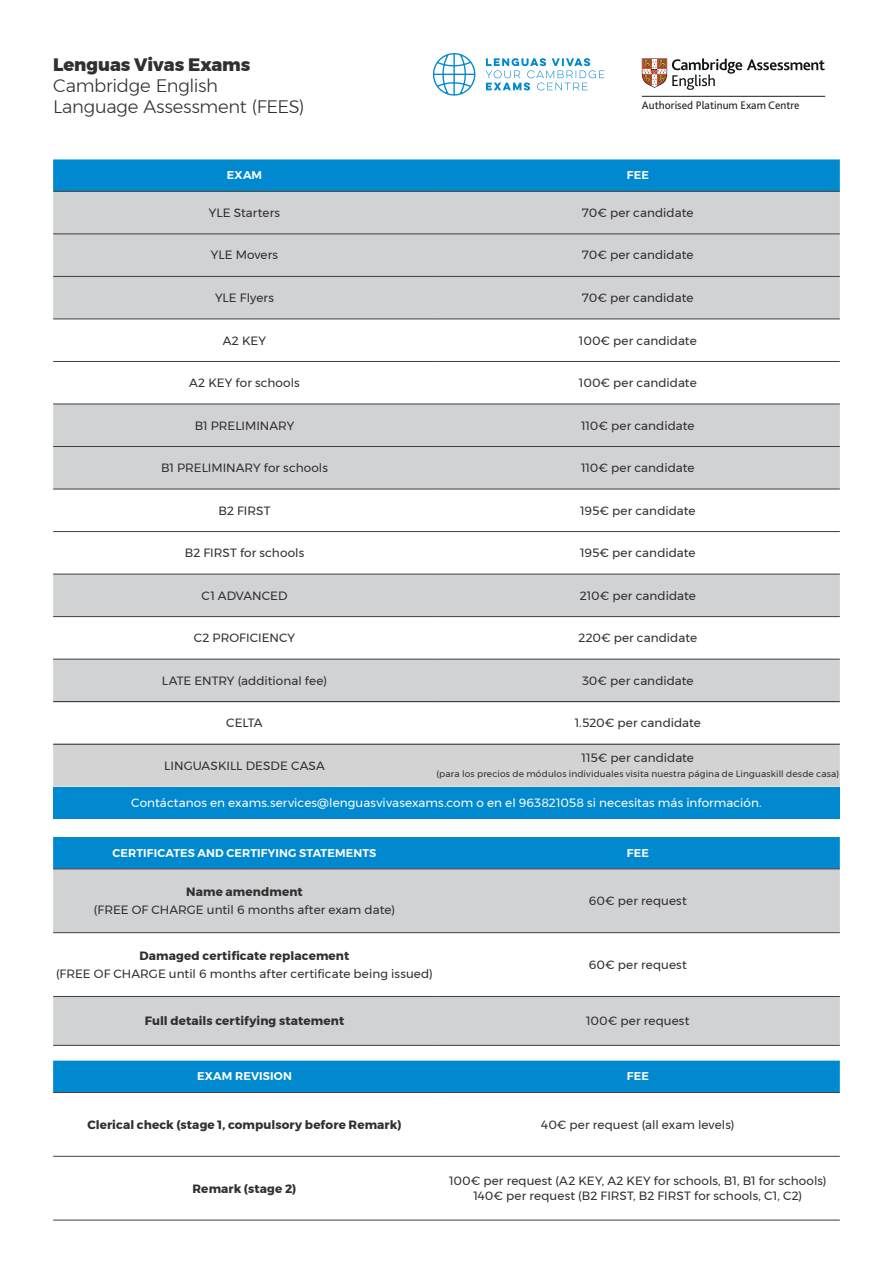
<style>
.page{position:relative;width:893px;height:1263px;background:#fff}
.page>*{position:absolute;margin:0;border:0;box-sizing:border-box;transform-origin:0 0}
.t1{font:300 18px/21px "Montserrat";letter-spacing:-.01em;color:#312f30}
.t2{font:12px/15px "Montserrat";letter-spacing:.005em;color:#312f30;text-align:center}
.t3{font:700 12px "Montserrat";letter-spacing:.01em;color:#312f30}
.t4{font:12px "Montserrat";letter-spacing:.005em;color:#fff}
.t5{font:11.55px "Bliss Pro";color:#231f20}
.t6{font:600 11.25px "Montserrat";letter-spacing:.015em;color:#fff}
.t7{font:9px "Montserrat";letter-spacing:.015em;color:#312f30}
.s1{font-weight:800}
</style>
<div class="page">
<div style="left:53px;top:159px;width:787px;height:32px;background:#0089cf"></div>
<div style="left:53px;top:192px;width:787px;height:127px;background:#d1d2d4"></div>
<svg style="left:53px;top:403px;width:787px;height:1px"></svg>
<div style="left:53px;top:405px;width:787px;height:84px;background:#d1d2d4"></div>
<svg style="left:53px;top:532px;width:787px;height:42px"></svg>
<svg style="left:53px;top:575px;width:787px;height:212px"></svg>
<div style="left:53px;top:787px;width:787px;height:32px;background:#0089cf"></div>
<hr style="left:53px;top:191px;width:383px;height:1px;background:#3e3e3f">
<hr style="left:436px;top:191px;width:404px;height:1px;background:#3e3e3f">
<hr style="left:53px;top:233px;width:383px;height:1px;background:#3e3e3f">
<hr style="left:436px;top:233px;width:404px;height:1px;background:#3e3e3f">
<hr style="left:53px;top:276px;width:383px;height:1px;background:#3e3e3f">
<hr style="left:436px;top:276px;width:404px;height:1px;background:#3e3e3f">
<hr style="left:53px;top:319px;width:383px;height:1px;background:#3e3e3f">
<hr style="left:53px;top:361px;width:383px;height:1px;background:#3e3e3f">
<hr style="left:53px;top:404px;width:383px;height:1px;background:#3e3e3f">
<hr style="left:53px;top:446px;width:383px;height:1px;background:#3e3e3f">
<hr style="left:53px;top:489px;width:383px;height:1px;background:#3e3e3f">
<hr style="left:53px;top:531px;width:383px;height:1px;background:#3e3e3f">
<hr style="left:53px;top:574px;width:383px;height:1px;background:#3e3e3f">
<hr style="left:53px;top:616px;width:383px;height:1px;background:#3e3e3f">
<hr style="left:53px;top:659px;width:383px;height:1px;background:#3e3e3f">
<hr style="left:436px;top:319px;width:404px;height:1px;background:#3e3e3f">
<hr style="left:436px;top:361px;width:404px;height:1px;background:#3e3e3f">
<hr style="left:436px;top:404px;width:404px;height:1px;background:#3e3e3f">
<hr style="left:436px;top:446px;width:404px;height:1px;background:#3e3e3f">
<hr style="left:436px;top:489px;width:404px;height:1px;background:#3e3e3f">
<hr style="left:436px;top:531px;width:404px;height:1px;background:#3e3e3f">
<hr style="left:436px;top:574px;width:404px;height:1px;background:#3e3e3f">
<hr style="left:436px;top:616px;width:404px;height:1px;background:#3e3e3f">
<hr style="left:436px;top:659px;width:404px;height:1px;background:#3e3e3f">
<hr style="left:53px;top:701px;width:383px;height:1px;background:#231f20">
<hr style="left:436px;top:701px;width:404px;height:1px;background:#231f20">
<hr style="left:53px;top:744px;width:383px;height:1px;background:#231f20">
<hr style="left:436px;top:744px;width:404px;height:1px;background:#231f20">
<div style="left:53px;top:837px;width:787px;height:31px;background:#0089cf"></div>
<div style="left:53px;top:869px;width:787px;height:63px;background:#d1d2d4"></div>
<svg style="left:53px;top:933px;width:787px;height:1px"></svg>
<div style="left:53px;top:997px;width:787px;height:48px;background:#d1d2d4"></div>
<hr style="left:53px;top:868px;width:383px;height:1px;background:#3e3e3f">
<hr style="left:436px;top:868px;width:404px;height:1px;background:#3e3e3f">
<hr style="left:53px;top:932px;width:383px;height:1px;background:#3e3e3f">
<hr style="left:436px;top:932px;width:404px;height:1px;background:#3e3e3f">
<hr style="left:53px;top:996px;width:383px;height:1px;background:#3e3e3f">
<hr style="left:436px;top:996px;width:404px;height:1px;background:#3e3e3f">
<hr style="left:53px;top:1045px;width:383px;height:1px;background:#3e3e3f">
<hr style="left:436px;top:1045px;width:404px;height:1px;background:#3e3e3f">
<div style="left:53px;top:1060px;width:787px;height:32px;background:#0089cf"></div>
<svg style="left:53px;top:1155px;width:787px;height:65px"></svg>
<hr style="left:53px;top:1092px;width:383px;height:1px;background:#3e3e3f">
<hr style="left:436px;top:1092px;width:404px;height:1px;background:#3e3e3f">
<hr style="left:53px;top:1156px;width:383px;height:1px;background:#3e3e3f">
<hr style="left:436px;top:1156px;width:404px;height:1px;background:#3e3e3f">
<hr style="left:53px;top:1220px;width:383px;height:1px;background:#3e3e3f">
<hr style="left:436px;top:1220px;width:404px;height:1px;background:#3e3e3f">
<svg style="left:433px;top:53px;width:171px;height:43px"></svg>
<hr style="left:642px;top:96px;width:183px;height:1px;background:#231f20">
<svg style="left:642px;top:58px;width:183px;height:32px"></svg>
<p class="t1" style="left:53px;top:53px;width:253px"><span class="s1">Lenguas Vivas Exams<br></span>Cambridge English<br>Language Assessment (FEES)</p>
<p class="t5" style="left:642px;top:98px;width:159px">Authorised Platinum Exam Centre</p>
<p class="t6" style="left:227px;top:166px;width:37px">EXAM</p>
<p class="t6" style="left:627px;top:166px;width:24px">FEE</p>
<p class="t2" style="left:209px;top:205px;width:73px">YLE Starters</p>
<p class="t2" style="left:582px;top:205px;width:113px">70€ per candidate</p>
<p class="t2" style="left:211px;top:248px;width:69px">YLE Movers</p>
<p class="t2" style="left:582px;top:248px;width:113px">70€ per candidate</p>
<p class="t2" style="left:215px;top:290px;width:60px">YLE Flyers</p>
<p class="t2" style="left:582px;top:290px;width:113px">70€ per candidate</p>
<p class="t2" style="left:223px;top:333px;width:45px">A2 KEY</p>
<p class="t2" style="left:579px;top:333px;width:119px">100€ per candidate</p>
<p class="t2" style="left:189px;top:375px;width:112px">A2 KEY for schools</p>
<p class="t2" style="left:579px;top:375px;width:119px">100€ per candidate</p>
<p class="t2" style="left:195px;top:418px;width:101px">B1 PRELIMINARY</p>
<p class="t2" style="left:581px;top:418px;width:115px">110€ per candidate</p>
<p class="t2" style="left:161px;top:460px;width:168px">B1 PRELIMINARY for schools</p>
<p class="t2" style="left:581px;top:460px;width:115px">110€ per candidate</p>
<p class="t2" style="left:218px;top:503px;width:54px">B2 FIRST</p>
<p class="t2" style="left:580px;top:503px;width:117px">195€ per candidate</p>
<p class="t2" style="left:185px;top:545px;width:121px">B2 FIRST for schools</p>
<p class="t2" style="left:580px;top:545px;width:117px">195€ per candidate</p>
<p class="t2" style="left:202px;top:588px;width:87px">C1 ADVANCED</p>
<p class="t2" style="left:580px;top:588px;width:118px">210€ per candidate</p>
<p class="t2" style="left:194px;top:630px;width:103px">C2 PROFICIENCY</p>
<p class="t2" style="left:578px;top:630px;width:120px">220€ per candidate</p>
<p class="t2" style="left:162px;top:673px;width:167px">LATE ENTRY (additional fee)</p>
<p class="t2" style="left:582px;top:673px;width:113px">30€ per candidate</p>
<p class="t2" style="left:226px;top:715px;width:38px">CELTA</p>
<p class="t2" style="left:575px;top:715px;width:128px">1.520€ per candidate</p>
<p class="t2" style="left:164px;top:758px;width:162px">LINGUASKILL DESDE CASA</p>
<p class="t2" style="left:582px;top:750px;width:114px">115€ per candidate</p>
<p class="t7" style="left:436px;top:767px;width:404px">(para los precios de módulos individuales visita nuestra página de Linguaskill desde casa)</p>
<p class="t4" style="left:131px;top:793px;width:632px">Contáctanos en exams.services@lenguasvivasexams.com o en el 963821058 si necesitas más información.</p>
<p class="t6" style="left:113px;top:844px;width:265px">CERTIFICATES AND CERTIFYING STATEMENTS</p>
<p class="t6" style="left:627px;top:844px;width:24px">FEE</p>
<p class="t3" style="left:186px;top:882px;width:118px">Name amendment</p>
<p class="t2" style="left:94px;top:902px;width:303px">(FREE OF CHARGE until 6 months after exam date)</p>
<p class="t2" style="left:589px;top:893px;width:99px">60€ per request</p>
<p class="t3" style="left:140px;top:946px;width:211px">Damaged certificate replacement</p>
<p class="t2" style="left:56px;top:966px;width:378px">(FREE OF CHARGE until 6 months after certificate being issued)</p>
<p class="t2" style="left:589px;top:957px;width:99px">60€ per request</p>
<p class="t3" style="left:145px;top:1011px;width:201px">Full details certifying statement</p>
<p class="t2" style="left:586px;top:1013px;width:105px">100€ per request</p>
<p class="t6" style="left:197px;top:1067px;width:96px">EXAM REVISION</p>
<p class="t6" style="left:627px;top:1067px;width:24px">FEE</p>
<p class="t3" style="left:87px;top:1115px;width:316px">Clerical check (stage 1, compulsory before Remark)</p>
<p class="t2" style="left:541px;top:1117px;width:195px">40€ per request (all exam levels)</p>
<p class="t3" style="left:193px;top:1178px;width:105px">Remark (stage 2)</p>
<p class="t2" style="left:449px;top:1173px;width:379px">100€ per request (A2 KEY, A2 KEY for schools, B1, B1 for schools)<br>140€ per request (B2 FIRST, B2 FIRST for schools, C1, C2)</p>
</div>
